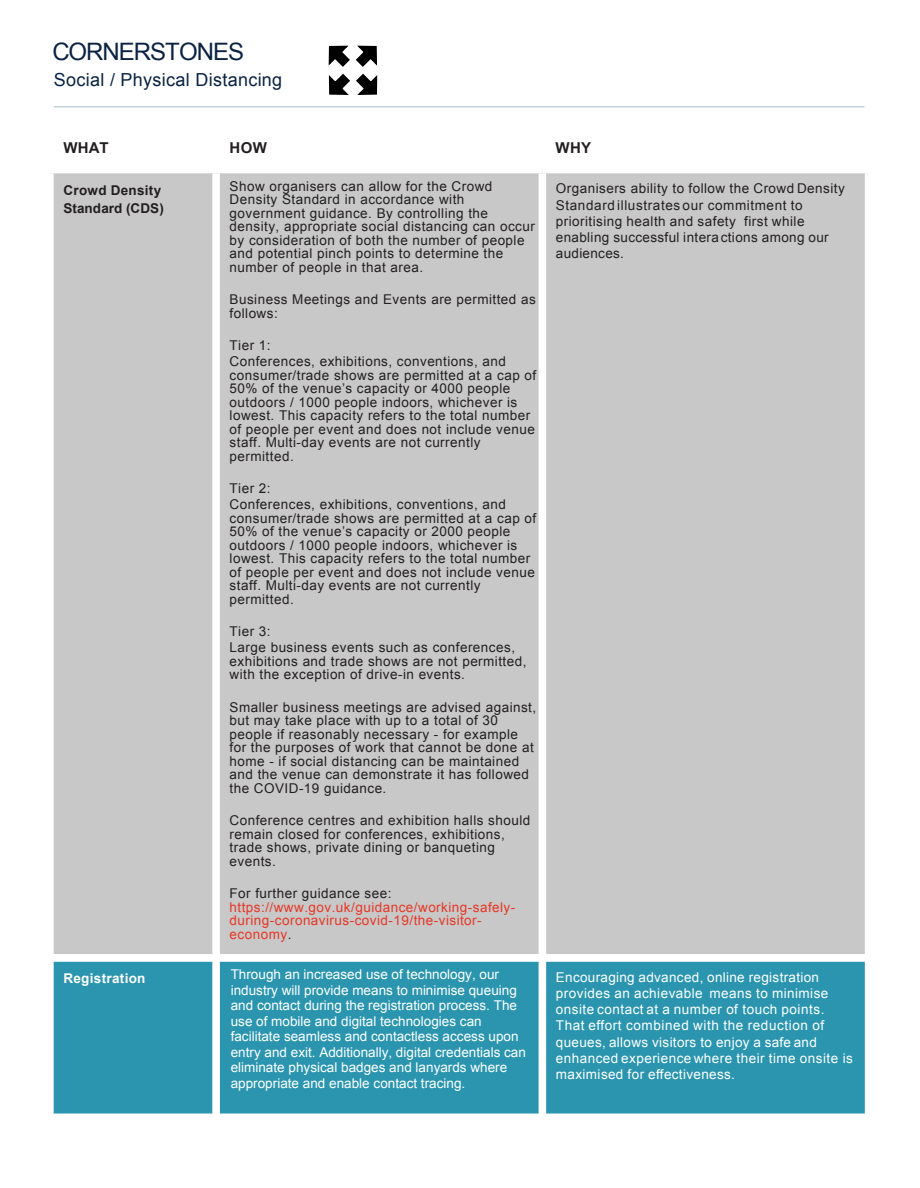
<style>
.page{position:relative;width:920px;height:1188px;background:#fff}
.page>*{position:absolute;margin:0;border:0;box-sizing:border-box;transform-origin:0 0}
.t1{font:24px "Arial";letter-spacing:-.045em;color:#0a2344}
.t2{font:18px "Arial";letter-spacing:.02em;color:#0a2344}
.t3{font:700 15px "Arial";letter-spacing:.02em;color:#231f20}
.t4{font:13.5px/13.5px "Arial";letter-spacing:.035em;color:#231f20}
.t5{font:13.5px/15.5px "Arial";color:#fff}
.t6{font:13.5px/16.2px "Arial";letter-spacing:.035em;color:#fff}
.t7{font:13.5px/13.5px "Arial";letter-spacing:.035em;color:#e63726}
.t8{font:700 13.5px/18px "Arial";letter-spacing:.02em;color:#231f20}
.t9{font:700 13.5px "Arial";letter-spacing:.025em;color:#fff}
.s1{color:#231f20}
</style>
<div class="page">
<div style="left:54px;top:962px;width:810px;height:152px;background:#2b95b0"></div>
<hr style="left:54px;top:107px;width:810px;height:1px;background:#a7bdc7">
<div style="left:54px;top:173px;width:810px;height:781px;background:#c8c8c8"></div>
<div style="left:212px;top:173px;width:8px;height:963px;background:#fff"></div>
<div style="left:538px;top:173px;width:8px;height:963px;background:#fff"></div>
<svg style="left:328px;top:45px;width:50px;height:50px"></svg>
<h1 class="t1" style="left:52px;top:43px;width:193px">CORNERSTONES</h1>
<h2 class="t2" style="left:54px;top:73px;width:230px">Social / Physical Distancing</h2>
<p class="t3" style="left:63px;top:142px;width:47px">WHAT</p>
<p class="t3" style="left:230px;top:142px;width:39px">HOW</p>
<p class="t3" style="left:555px;top:142px;width:37px">WHY</p>
<p class="t8" style="left:63px;top:182px;width:102px">Crowd Density<br>Standard (CDS)</p>
<p class="t4" style="left:230px;top:180px;width:307px">Show organisers can allow for the Crowd Density Standard in accordance with government guidance. By controlling the density, appropriate social distancing can occur by consideration of both the number of people and potential pinch points to determine the number of people in that area.</p>
<p class="t4" style="left:230px;top:294px;width:307px">Business Meetings and Events are permitted as follows:</p>
<p class="t4" style="left:230px;top:338px;width:278px;line-height:16.2px">Tier 1:<br>Conferences, exhibitions, conventions, and</p>
<p class="t4" style="left:230px;top:369px;width:308px">consumer/trade shows are permitted at a cap of 50% of the venue’s capacity or 4000 people outdoors / 1000 people indoors, whichever is lowest. This capacity refers to the total number of people per event and does not include venue staff. Multi-day events are not currently permitted.</p>
<p class="t4" style="left:230px;top:481px;width:278px;line-height:16.2px">Tier 2:<br>Conferences, exhibitions, conventions, and</p>
<p class="t4" style="left:230px;top:513px;width:308px">consumer/trade shows are permitted at a cap of 50% of the venue’s capacity or 2000 people outdoors / 1000 people indoors, whichever is lowest. This capacity refers to the total number of people per event and does not include venue staff. Multi-day events are not currently permitted.</p>
<p class="t4" style="left:230px;top:625px;width:287px;line-height:16.2px">Tier 3:<br>Large business events such as conferences,</p>
<p class="t4" style="left:230px;top:656px;width:298px">exhibitions and trade shows are not permitted, with the exception of drive-in events.</p>
<p class="t4" style="left:230px;top:702px;width:308px">Smaller business meetings are advised against, but may take place with up to a total of 30 people if reasonably necessary - for example for the purposes of work that cannot be done at home - if social distancing can be maintained and the venue can demonstrate it has followed the COVID-19 guidance.</p>
<p class="t4" style="left:230px;top:815px;width:302px">Conference centres and exhibition halls should remain closed for conferences, exhibitions, trade shows, private dining or banqueting events.</p>
<p class="t4" style="left:230px;top:888px;width:163px">For further guidance see:</p>
<p class="t7" style="left:230px;top:901px;width:287px">https://www.gov.uk/guidance/working-safely&shy;during-coronavirus-covid-19/the-visitor&shy;economy<span class="s1">.</span></p>
<p class="t4" style="left:556px;top:182px;width:290px;line-height:16.2px">Organisers ability to follow the Crowd Density Standard illustrates our commitment to prioritising health and safety first while enabling successful interactions among our audiences.</p>
<p class="t9" style="left:63px;top:973px;width:84px">Registration</p>
<p class="t5" style="left:231px;top:968px;width:297px">Through an increased use of technology, our industry will provide means to minimise queuing and contact during the registration process. The use of mobile and digital technologies can facilitate seamless and contactless access upon entry and exit. Additionally, digital credentials can eliminate physical badges and lanyards where appropriate and enable contact tracing.</p>
<p class="t6" style="left:556px;top:970px;width:299px">Encouraging advanced, online registration provides an achievable means to minimise onsite contact at a number of touch points.<br>That effort combined with the reduction of queues, allows visitors to enjoy a safe and enhanced experience where their time onsite is maximised for effectiveness.</p>
</div>
